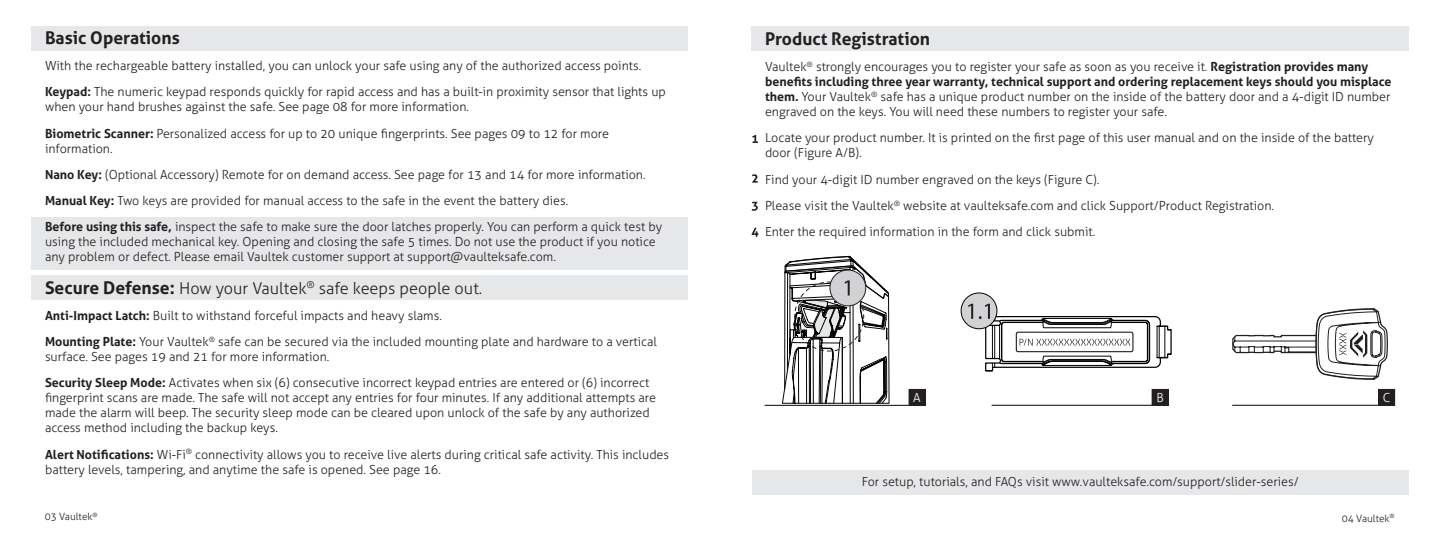
<style>
.page{position:relative;width:1440px;height:540px;background:#fff}
.page>*{position:absolute;margin:0;border:0;box-sizing:border-box;transform-origin:0 0}
.t1{font:700 17.5px "Aller";color:#231f20}
.t2{font:300 16.25px "Aller";color:#231f20}
.t3{font:300 12.5px/15px "Aller";color:#231f20}
.t4{font:300 12.5px "Aller";color:#fff}
.t5{font:300 10px "Aller";color:#231f20}
.s1{font-weight:700}
.s2{font-weight:700;font-size:17.5px}
</style>
<div class="page">
<div style="left:31px;top:217px;width:657px;height:53px;background:#e6e7e9"></div>
<div style="left:31px;top:276px;width:657px;height:24px;background:#e6e7e9"></div>
<div style="left:31px;top:26px;width:657px;height:24px;background:#e6e7e9"></div>
<svg style="left:752px;top:174px;width:6px;height:9px"></svg>
<svg style="left:752px;top:135px;width:6px;height:8px"></svg>
<svg style="left:752px;top:202px;width:6px;height:9px"></svg>
<svg style="left:751px;top:228px;width:7px;height:9px"></svg>
<div style="left:751px;top:26px;width:658px;height:24px;background:#e6e7e9"></div>
<svg style="left:1232px;top:308px;width:156px;height:72px"></svg>
<hr style="left:765px;top:405px;width:147px;height:1px;background:#040503">
<hr style="left:992px;top:405px;width:176px;height:1px;background:#040503">
<hr style="left:1233px;top:405px;width:162px;height:1px;background:#040503">
<div style="left:961px;top:293px;width:36px;height:36px;background:#d1d2d4;border-radius:50%"></div>
<div style="left:961px;top:293px;width:36px;height:36px;border:1px solid #050604;border-radius:50%"></div>
<svg style="left:968px;top:304px;width:5px;height:15px"></svg>
<svg style="left:979px;top:304px;width:193px;height:68px"></svg>
<svg style="left:782px;top:256px;width:108px;height:148px"></svg>
<div style="left:752px;top:470px;width:656px;height:25px;background:#e6e7e9"></div>
<div style="left:909px;top:389px;width:16px;height:16px;background:#231f20"></div>
<div style="left:909px;top:389px;width:16px;height:17px;border:1px solid #231f20"></div>
<div style="left:1152px;top:389px;width:16px;height:16px;background:#231f20"></div>
<div style="left:1152px;top:389px;width:16px;height:17px;border:1px solid #231f20"></div>
<div style="left:1379px;top:389px;width:16px;height:16px;background:#231f20"></div>
<div style="left:1378px;top:389px;width:17px;height:17px;border:1px solid #231f20"></div>
<p class="t1" style="left:45px;top:27px;width:136px">Basic Operations</p>
<p class="t3" style="left:45px;top:58px;width:598px">With the rechargeable battery installed, you can unlock your safe using any of the authorized access points.</p>
<p class="t3" style="left:45px;top:84px;width:622px"><span class="s1">Keypad:</span> The numeric keypad responds quickly for rapid access and has a built-in proximity sensor that lights up when your hand brushes against the safe. See page 08 for more information.</p>
<p class="t3" style="left:45px;top:126px;width:566px"><span class="s1">Biometric Scanner:</span> Personalized access for up to 20 unique fingerprints. See pages 09 to 12 for more information.</p>
<p class="t3" style="left:45px;top:167px;width:602px"><span class="s1">Nano Key:</span> (Optional Accessory) Remote for on demand access. See page for 13 and 14 for more information.</p>
<p class="t3" style="left:45px;top:193px;width:525px"><span class="s1">Manual Key:</span> Two keys are provided for manual access to the safe in the event the battery dies.</p>
<p class="t3" style="left:45px;top:219px;width:619px"><span class="s1">Before using this safe,</span> inspect the safe to make sure the door latches properly. You can perform a quick test by using the included mechanical key. Opening and closing the safe 5 times. Do not use the product if you notice any problem or defect. Please email Vaultek customer support at support@vaulteksafe.com.</p>
<p class="t2" style="left:45px;top:278px;width:439px"><span class="s2">Secure Defense:</span> How your Vaultek<sup>®</sup> safe keeps people out.</p>
<p class="t3" style="left:45px;top:308px;width:398px"><span class="s1">Anti-Impact Latch:</span> Built to withstand forceful impacts and heavy slams.</p>
<p class="t3" style="left:45px;top:334px;width:614px"><span class="s1">Mounting Plate:</span> Your Vaultek<sup>®</sup> safe can be secured via the included mounting plate and hardware to a vertical surface. See pages 19 and 21 for more information.</p>
<p class="t3" style="left:45px;top:375px;width:613px"><span class="s1">Security Sleep Mode:</span> Activates when six (6) consecutive incorrect keypad entries are entered or (6) incorrect fingerprint scans are made. The safe will not accept any entries for four minutes. If any additional attempts are made the alarm will beep. The security sleep mode can be cleared upon unlock of the safe by any authorized access method including the backup keys.</p>
<p class="t3" style="left:45px;top:447px;width:626px"><span class="s1">Alert Notifications:</span> Wi-Fi<sup>®</sup> connectivity allows you to receive live alerts during critical safe activity. This includes battery levels, tampering, and anytime the safe is opened. See page 16.</p>
<p class="t5" style="left:45px;top:511px;width:54px">03 Vaultek<sup>®</sup></p>
<p class="t5" style="left:1342px;top:512px;width:54px">04 Vaultek<sup>®</sup></p>
<p class="t1" style="left:765px;top:28px;width:167px">Product Registration</p>
<p class="t3" style="left:765px;top:59px;width:628px">Vaultek<sup>®</sup> strongly encourages you to register your safe as soon as you receive it. <span class="s1">Registration provides many benefits including three year warranty, technical support and ordering replacement keys should you misplace them.</span> Your Vaultek<sup>®</sup> safe has a unique product number on the inside of the battery door and a 4-digit ID number engraved on the keys. You will need these numbers to register your safe.</p>
<p class="t3" style="left:765px;top:130px;width:611px">Locate your product number. It is printed on the first page of this user manual and on the inside of the battery door (Figure A/B).</p>
<p class="t3" style="left:765px;top:172px;width:336px">Find your 4-digit ID number engraved on the keys (Figure C).</p>
<p class="t3" style="left:765px;top:198px;width:511px">Please visit the Vaultek<sup>®</sup> website at vaulteksafe.com and click Support/Product Registration.</p>
<p class="t3" style="left:765px;top:224px;width:332px">Enter the required information in the form and click submit.</p>
<p class="t4" style="left:913px;top:390px;width:9px">A</p>
<p class="t4" style="left:1156px;top:390px;width:9px">B</p>
<p class="t4" style="left:1383px;top:390px;width:9px">C</p>
<p class="t3" style="left:862px;top:474px;width:439px">For setup, tutorials, and FAQs visit www.vaulteksafe.com/support/slider-series/</p>
</div>
